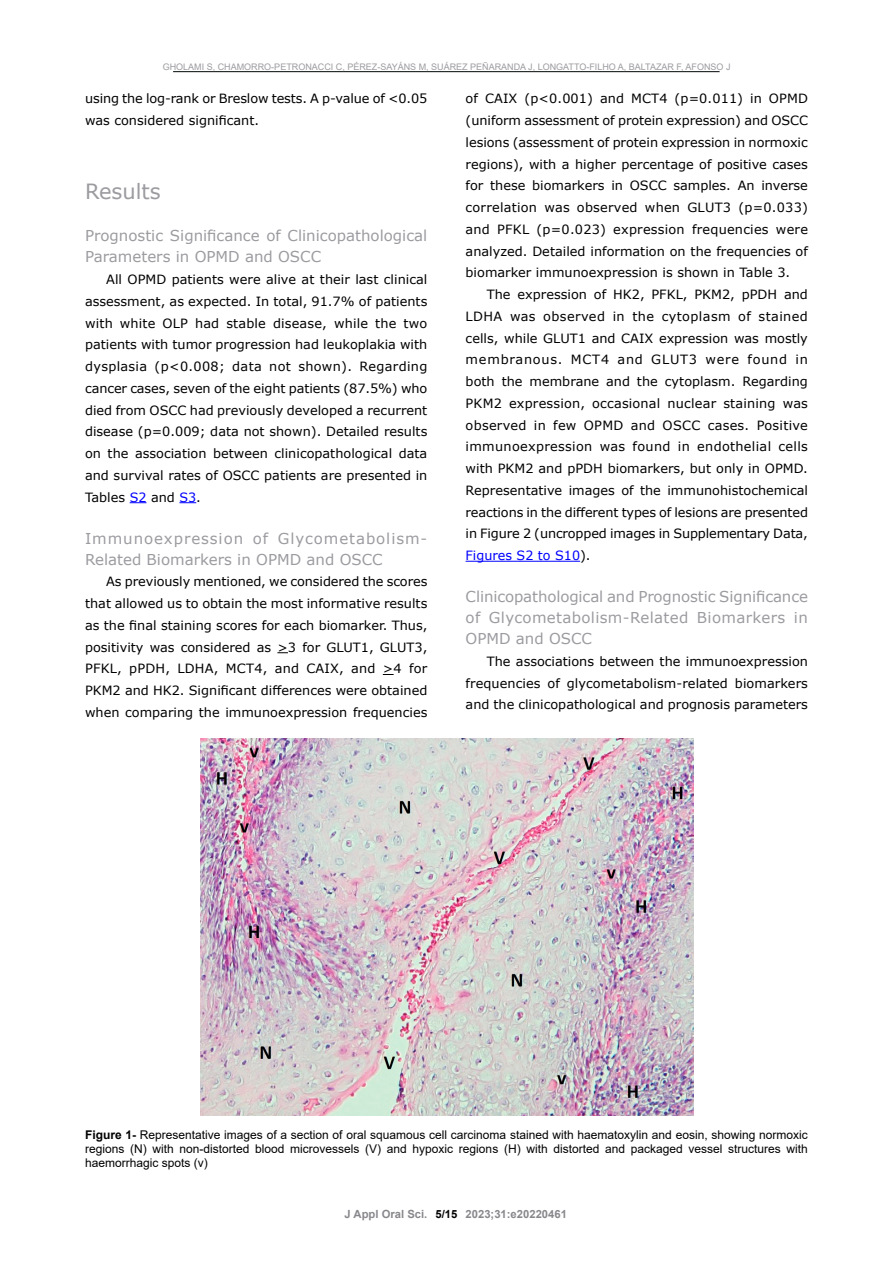
<style>
.page{position:relative;width:893px;height:1263px;background:#fff}
.page>*{position:absolute;margin:0;border:0;box-sizing:border-box;transform-origin:0 0}
.t1{font:21px "Verdana";color:#9c9ba0}
.t2{font:15px/21px "Verdana";color:#9c9ba0}
.t3{font:15px/21px "Verdana";letter-spacing:.06em;color:#9c9ba0}
.t4{font:12.75px/21.8px "Verdana";color:#000;text-align:justify}
.t5{font:12px/14.4px "Arial";color:#000;text-align:justify}
.t6{font:700 11.25px "Arial";color:#89878c}
.t7{font:9px "Arial";color:#9c9ba0}
.s1{color:#00f}
.s2{font-weight:700}
.s3{color:#000}
</style>
<div class="page">
<hr style="left:173px;top:71px;width:547px;height:1px;background:#000805">
<svg style="left:130px;top:502px;width:16px;height:1px"></svg>
<svg style="left:179px;top:502px;width:17px;height:1px"></svg>
<hr style="left:466px;top:561px;width:114px;height:1px;background:#00f">
<img style="left:201px;top:738px;width:492px;height:377px">
<p class="t7" style="left:163px;top:60px;width:569px">GHOLAMI S, CHAMORRO-PETRONACCI C, PÉREZ-SAYÁNS M, SUÁREZ PEÑARANDA J, LONGATTO-FILHO A, BALTAZAR F, AFONSO J</p>
<p class="t4" style="left:85px;top:88px;width:344px">using the log-rank or Breslow tests. A p-value of &lt;0.05 was considered significant.</p>
<h1 class="t1" style="left:85px;top:177px;width:77px">Results</h1>
<p class="t2" style="left:85px;top:225px;width:344px">Prognostic Significance of Clinicopathological<br>Parameters in OPMD and OSCC</p>
<p class="t4" style="left:85px;top:268px;width:344px;text-indent:21px">All OPMD patients were alive at their last clinical assessment, as expected. In total, 91.7% of patients with white OLP had stable disease, while the two patients with tumor progression had leukoplakia with dysplasia (p&lt;0.008; data not shown). Regarding cancer cases, seven of the eight patients (87.5%) who died from OSCC had previously developed a recurrent disease (p=0.009; data not shown). Detailed results on the association between clinicopathological data and survival rates of OSCC patients are presented in Tables <span class="s1">S2</span> and <span class="s1">S3</span>.</p>
<p class="t3" style="left:85px;top:527px;width:344px">Immunoexpression of Glycometabolism-<br>Related Biomarkers in OPMD and OSCC</p>
<p class="t4" style="left:85px;top:571px;width:344px;text-indent:21px">As previously mentioned, we considered the scores that allowed us to obtain the most informative results as the final staining scores for each biomarker. Thus, positivity was considered as &gt;3 for GLUT1, GLUT3, PFKL, pPDH, LDHA, MCT4, and CAIX, and &gt;4 for PKM2 and HK2. Significant differences were obtained when comparing the immunoexpression frequencies</p>
<p class="t4" style="left:466px;top:88px;width:344px">of CAIX (p&lt;0.001) and MCT4 (p=0.011) in OPMD (uniform assessment of protein expression) and OSCC lesions (assessment of protein expression in normoxic regions), with a higher percentage of positive cases for these biomarkers in OSCC samples. An inverse correlation was observed when GLUT3 (p=0.033) and PFKL (p=0.023) expression frequencies were analyzed. Detailed information on the frequencies of biomarker immunoexpression is shown in Table 3.</p>
<p class="t4" style="left:466px;top:283px;width:344px;text-indent:21px">The expression of HK2, PFKL, PKM2, pPDH and LDHA was observed in the cytoplasm of stained cells, while GLUT1 and CAIX expression was mostly membranous. MCT4 and GLUT3 were found in both the membrane and the cytoplasm. Regarding PKM2 expression, occasional nuclear staining was observed in few OPMD and OSCC cases. Positive immunoexpression was found in endothelial cells with PKM2 and pPDH biomarkers, but only in OPMD.<br>Representative images of the immunohistochemical reactions in the different types of lesions are presented in Figure 2 (uncropped images in Supplementary Data, <span class="s1">Figures S2 to S10</span>).</p>
<p class="t2" style="left:466px;top:586px;width:344px;text-align:justify">Clinicopathological and Prognostic Significance of Glycometabolism-Related Biomarkers in OPMD and OSCC</p>
<p class="t4" style="left:466px;top:650px;width:344px;text-indent:21px">The associations between the immunoexpression frequencies of glycometabolism-related biomarkers and the clinicopathological and prognosis parameters</p>
<p class="t5" style="left:85px;top:1127px;width:724px"><span class="s2">Figure 1-</span> Representative images of a section of oral squamous cell carcinoma stained with haematoxylin and eosin, showing normoxic regions (N) with non-distorted blood microvessels (V) and hypoxic regions (H) with distorted and packaged vessel structures with haemorrhagic spots (v)</p>
<p class="t6" style="left:345px;top:1206px;width:224px">J Appl Oral Sci. <span class="s3">5/15</span> 2023;31:e20220461</p>
</div>
